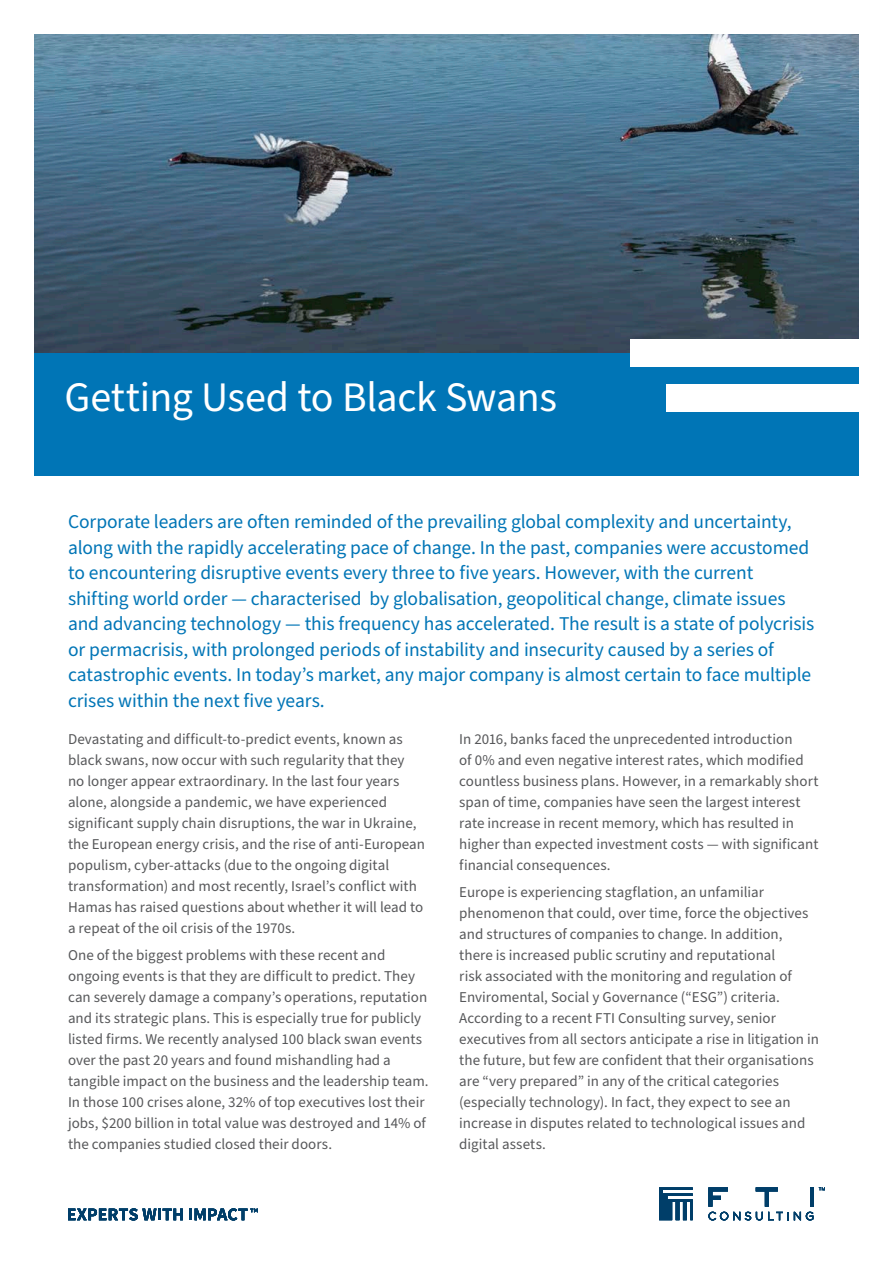
<style>
.page{position:relative;width:893px;height:1263px;background:#fff}
.page>*{position:absolute;margin:0;border:0;box-sizing:border-box;transform-origin:0 0}
.Headline{font:42px "Source Sans Pro";letter-spacing:-.01em;color:#fff}
.Intro{font:19.5px/25.5px "Source Sans Pro";letter-spacing:-.01em;color:#0075b6}
.Body_Copy{font:15px/21px "Source Sans Pro";color:#57585a}
</style>
<div class="page">
<img style="left:34px;top:34px;width:825px;height:319px">
<div style="left:34px;top:353px;width:825px;height:122px;background:#0075b6"></div>
<div style="left:630px;top:339px;width:229px;height:28px;background:#fff"></div>
<div style="left:666px;top:385px;width:193px;height:27px;background:#fff"></div>
<svg style="left:68px;top:1208px;width:115px;height:12px"></svg>
<svg style="left:189px;top:1208px;width:69px;height:12px"></svg>
<svg style="left:659px;top:1187px;width:34px;height:33px"></svg>
<svg style="left:708px;top:1212px;width:105px;height:8px"></svg>
<svg style="left:819px;top:1187px;width:6px;height:3px"></svg>
<svg style="left:756px;top:1187px;width:22px;height:19px"></svg>
<hr style="left:810px;top:1187px;width:4px;height:19px;background:#003e69">
<svg style="left:708px;top:1187px;width:20px;height:19px"></svg>
<p class="Headline" style="left:65px;top:369px;width:494px">Getting Used to Black Swans</p>
<p class="Intro" style="left:68px;top:509px;width:748px">Corporate leaders are often reminded of the prevailing global complexity and uncertainty, along with the rapidly accelerating pace of change. In the past, companies were accustomed to encountering disruptive events every three to five years. However, with the current shifting world order — characterised by globalisation, geopolitical change, climate issues and advancing technology — this frequency has accelerated. The result is a state of polycrisis or permacrisis, with prolonged periods of instability and insecurity caused by a series of catastrophic events. In today’s market, any major company is almost certain to face multiple crises within the next five years.</p>
<p class="Body_Copy" style="left:459px;top:729px;width:361px">In 2016, banks faced the unprecedented introduction<br>of 0% and even negative interest rates, which modified countless business plans. However, in a remarkably short span of time, companies have seen the largest interest rate increase in recent memory, which has resulted in higher than expected investment costs — with significant financial consequences.</p>
<p class="Body_Copy" style="left:459px;top:882px;width:361px">Europe is experiencing stagflation, an unfamiliar phenomenon that could, over time, force the objectives and structures of companies to change. In addition, there is increased public scrutiny and reputational<br>risk associated with the monitoring and regulation of Enviromental, Social y Governance (“ESG”) criteria.<br>According to a recent FTI Consulting survey, senior executives from all sectors anticipate a rise in litigation in the future, but few are confident that their organisations are “very prepared” in any of the critical categories (especially technology). In fact, they expect to see an increase in disputes related to technological issues and digital assets.</p>
<p class="Body_Copy" style="left:68px;top:729px;width:358px">Devastating and difficult-to-predict events, known as black swans, now occur with such regularity that they<br>no longer appear extraordinary. In the last four years alone, alongside a pandemic, we have experienced significant supply chain disruptions, the war in Ukraine, the European energy crisis, and the rise of anti-European populism, cyber-attacks (due to the ongoing digital transformation) and most recently, Israel’s conflict with Hamas has raised questions about whether it will lead to a repeat of the oil crisis of the 1970s.</p>
<p class="Body_Copy" style="left:68px;top:945px;width:362px">One of the biggest problems with these recent and ongoing events is that they are difficult to predict. They can severely damage a company’s operations, reputation and its strategic plans. This is especially true for publicly listed firms. We recently analysed 100 black swan events over the past 20 years and found mishandling had a tangible impact on the business and the leadership team.<br>In those 100 crises alone, 32% of top executives lost their jobs, $200 billion in total value was destroyed and 14% of the companies studied closed their doors.</p>
</div>
